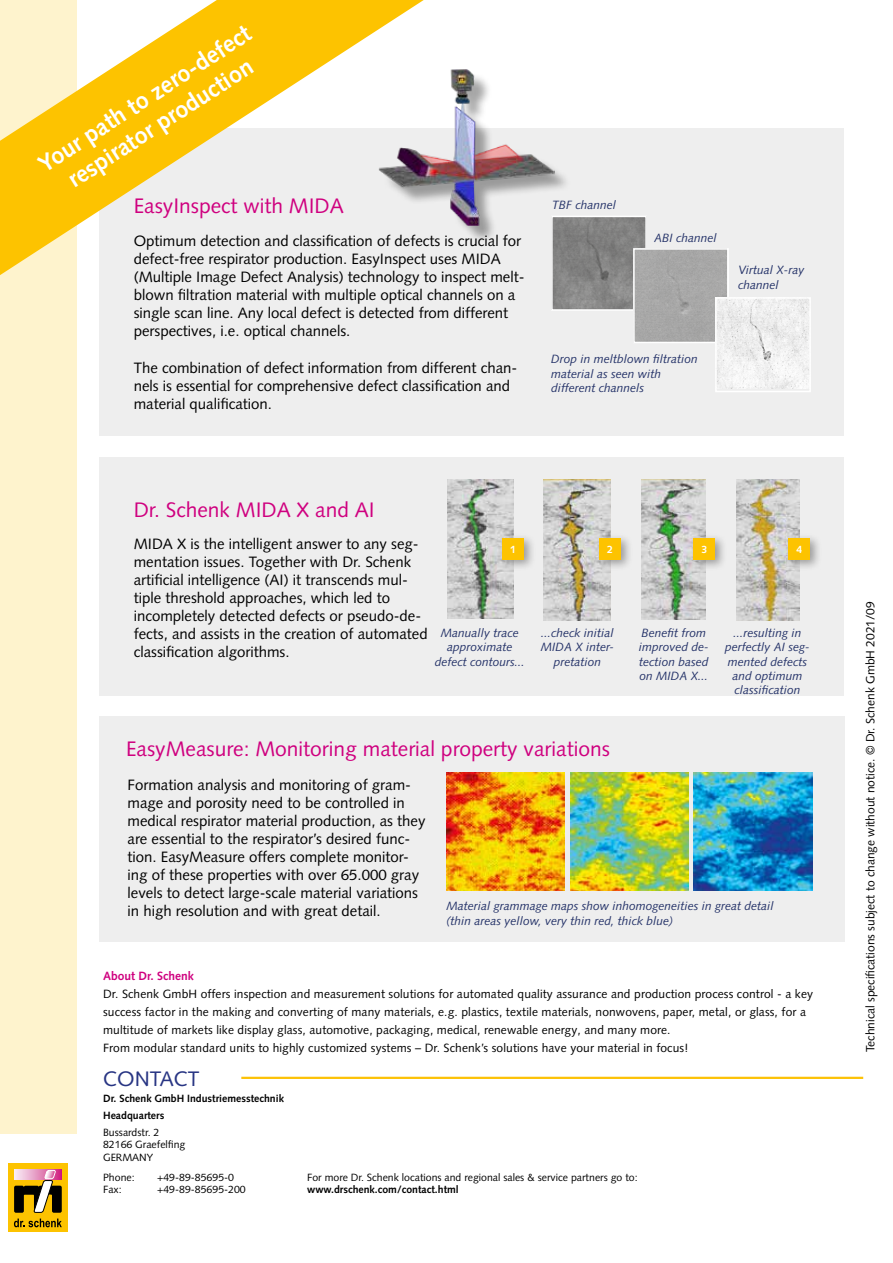
<style>
.page{position:relative;width:893px;height:1263px;background:#fff}
.page>*{position:absolute;margin:0;border:0;box-sizing:border-box;transform-origin:0 0}
.t1{font:700 24px/28.8px "Syntax LT Pro";color:#fff;text-align:center}
.t2{font:21px "Syntax LT Pro";color:#cf007f}
.t3{font:21px "Syntax LT Pro";color:#283583}
.t4{font:15px/18px "Syntax LT Pro";color:#000}
.t5{font:12px/18px "Syntax LT Pro";letter-spacing:.01em;color:#000}
.t6{font:italic 12px/14.4px "Syntax LT Pro";color:#243268}
.t7{font:700 12px "Syntax LT Pro";color:#cf007f}
.t8{font:10.5px/12.6px "Syntax LT Pro";color:#000}
.t9{font:700 10.5px/16.8px "Syntax LT Pro";color:#000}
.t10{font:700 10.5px "Syntax LT Pro";color:#fff}
</style>
<div class="page">
<div style="left:0;top:0;width:77px;height:1134px;background:#fef3cd"></div>
<div style="left:9px;top:1163px;width:59px;height:69px;background:#fdc300"></div>
<svg style="left:14px;top:1169px;width:48px;height:1px"></svg>
<svg style="left:14px;top:1170px;width:48px;height:57px"></svg>
<hr style="left:241px;top:1077px;width:622px;height:2px;background:#fcc208">
<div style="left:99px;top:128px;width:744px;height:308px;background:#eee"></div>
<div style="left:99px;top:716px;width:746px;height:226px;background:#eee"></div>
<img style="left:694px;top:772px;width:118px;height:119px">
<img style="left:570px;top:772px;width:118px;height:119px">
<img style="left:446px;top:772px;width:119px;height:119px">
<svg style="left:0;top:0;width:424px;height:275px"></svg>
<div style="left:99px;top:457px;width:744px;height:239px;background:#eee"></div>
<img style="left:544px;top:479px;width:67px;height:142px">
<img style="left:447px;top:479px;width:66px;height:140px">
<img style="left:641px;top:479px;width:65px;height:140px">
<img style="left:736px;top:479px;width:63px;height:142px">
<div style="left:690px;top:533px;width:38px;height:38px;background:#000;opacity:.35"></div>
<div style="left:694px;top:538px;width:21px;height:22px;background:#fdc300"></div>
<div style="left:785px;top:533px;width:37px;height:38px;background:#000;opacity:.35"></div>
<div style="left:789px;top:538px;width:21px;height:22px;background:#fdc300"></div>
<div style="left:498px;top:533px;width:38px;height:38px;background:#000;opacity:.35"></div>
<div style="left:502px;top:538px;width:22px;height:22px;background:#fdc300"></div>
<div style="left:595px;top:533px;width:38px;height:38px;background:#000;opacity:.35"></div>
<div style="left:599px;top:538px;width:22px;height:22px;background:#fdc300"></div>
<div style="left:382px;top:73px;width:190px;height:171px;background:#000;opacity:.35"></div>
<img style="left:378px;top:69px;width:177px;height:157px">
<img style="left:554px;top:219px;width:90px;height:89px">
<div style="left:551px;top:216px;width:96px;height:95px;border:2px solid #fff"></div>
<div style="left:636px;top:251px;width:90px;height:89px;background:#a7a7a7"></div>
<div style="left:633px;top:248px;width:96px;height:95px;border:2px solid #fff"></div>
<img style="left:718px;top:300px;width:90px;height:88px">
<div style="left:715px;top:297px;width:96px;height:95px;border:2px solid #fff"></div>
<h1 class="t1" style="left:33px;top:154px;width:249px;rotate:-33deg">Your path to zero-defect respirator production</h1>
<h2 class="t2" style="left:134px;top:194px;width:212px">EasyInspect with MIDA</h2>
<p class="t4" style="left:134px;top:232px;width:392px">Optimum detection and classification of defects is crucial for defect-free respirator production. EasyInspect uses MIDA (Multiple Image Defect Analysis) technology to inspect melt&shy;blown filtration material with multiple optical channels on a single scan line. Any local defect is detected from different perspectives, i.e. optical channels.</p>
<p class="t4" style="left:134px;top:359px;width:385px">The combination of defect information from different chan&shy;nels is essential for comprehensive defect classification and material qualification.</p>
<p class="t6" style="left:552px;top:198px;width:66px">TBF channel</p>
<p class="t6" style="left:654px;top:230px;width:64px">ABI channel</p>
<p class="t6" style="left:738px;top:263px;width:68px">Virtual X-ray channel</p>
<p class="t6" style="left:551px;top:352px;width:148px">Drop in meltblown filtration material as seen with different channels</p>
<h2 class="t2" style="left:134px;top:497px;width:243px">Dr. Schenk MIDA X and AI</h2>
<p class="t4" style="left:134px;top:535px;width:296px">MIDA X is the intelligent answer to any seg&shy;mentation issues. Together with Dr. Schenk artificial intelligence (AI) it transcends mul&shy;tiple threshold approaches, which led to incompletely detected defects or pseudo-de&shy;fects, and assists in the creation of automated classification algorithms.</p>
<p class="t10" style="left:510px;top:543px;width:7px">1</p>
<p class="t10" style="left:607px;top:543px;width:7px">2</p>
<p class="t10" style="left:701px;top:543px;width:7px">3</p>
<p class="t10" style="left:796px;top:543px;width:7px">4</p>
<p class="t6" style="left:435px;top:625px;width:92px;text-align:center">Manually trace approximate defect contours...</p>
<p class="t6" style="left:541px;top:625px;width:75px;text-align:center">...check initial<br>MIDA X inter&shy;pretation</p>
<p class="t6" style="left:639px;top:625px;width:72px">Benefit from improved de&shy;tection based on MIDA X...</p>
<p class="t6" style="left:725px;top:625px;width:86px;text-align:center">...resulting in perfectly AI seg&shy;mented defects and optimum classification</p>
<h2 class="t2" style="left:126px;top:736px;width:485px">EasyMeasure: Monitoring material property variations</h2>
<p class="t4" style="left:128px;top:776px;width:300px">Formation analysis and monitoring of gram&shy;mage and porosity need to be controlled in medical respirator material production, as they are essential to the respirator’s desired func&shy;tion. EasyMeasure offers complete monitor&shy;ing of these properties with over 65.000 gray levels to detect large-scale material variations in high resolution and with great detail.</p>
<p class="t6" style="left:446px;top:899px;width:329px">Material grammage maps show inhomogeneities in great detail (thin areas yellow, very thin red, thick blue)</p>
<p class="t7" style="left:103px;top:969px;width:92px">About Dr. Schenk</p>
<p class="t5" style="left:103px;top:985px;width:711px">Dr. Schenk GmbH offers inspection and measurement solutions for automated quality assurance and production process control - a key success factor in the making and converting of many materials, e.g. plastics, textile materials, nonwovens, paper, metal, or glass, for a multitude of markets like display glass, automotive, packaging, medical, renewable energy, and many more.<br>From modular standard units to highly customized systems – Dr. Schenk’s solutions have your material in focus!</p>
<h2 class="t3" style="left:103px;top:1066px;width:98px">CONTACT</h2>
<p class="t9" style="left:103px;top:1090px;width:182px">Dr. Schenk GmbH Industriemesstechnik<br>Headquarters</p>
<p class="t8" style="left:103px;top:1126px;width:84px">Bussardstr. 2<br>82166 Graefelfing<br>GERMANY</p>
<p class="t8" style="left:307px;top:1171px;width:332px">For more Dr. Schenk locations and regional sales &amp; service partners go to:</p>
<p class="t9" style="left:307px;top:1181px;width:153px">www.drschenk.com/contact.html</p>
<p class="t8" style="left:103px;top:1171px;width:33px">Phone:</p>
<p class="t8" style="left:157px;top:1171px;width:78px">+49-89-85695-0</p>
<p class="t8" style="left:103px;top:1183px;width:20px">Fax:</p>
<p class="t8" style="left:157px;top:1183px;width:90px">+49-89-85695-200</p>
<p class="t5" style="left:861px;top:1052px;width:452px;rotate:-90deg">Technical specifications subject to change without notice. © Dr. Schenk GmbH 2021/09</p>
</div>
